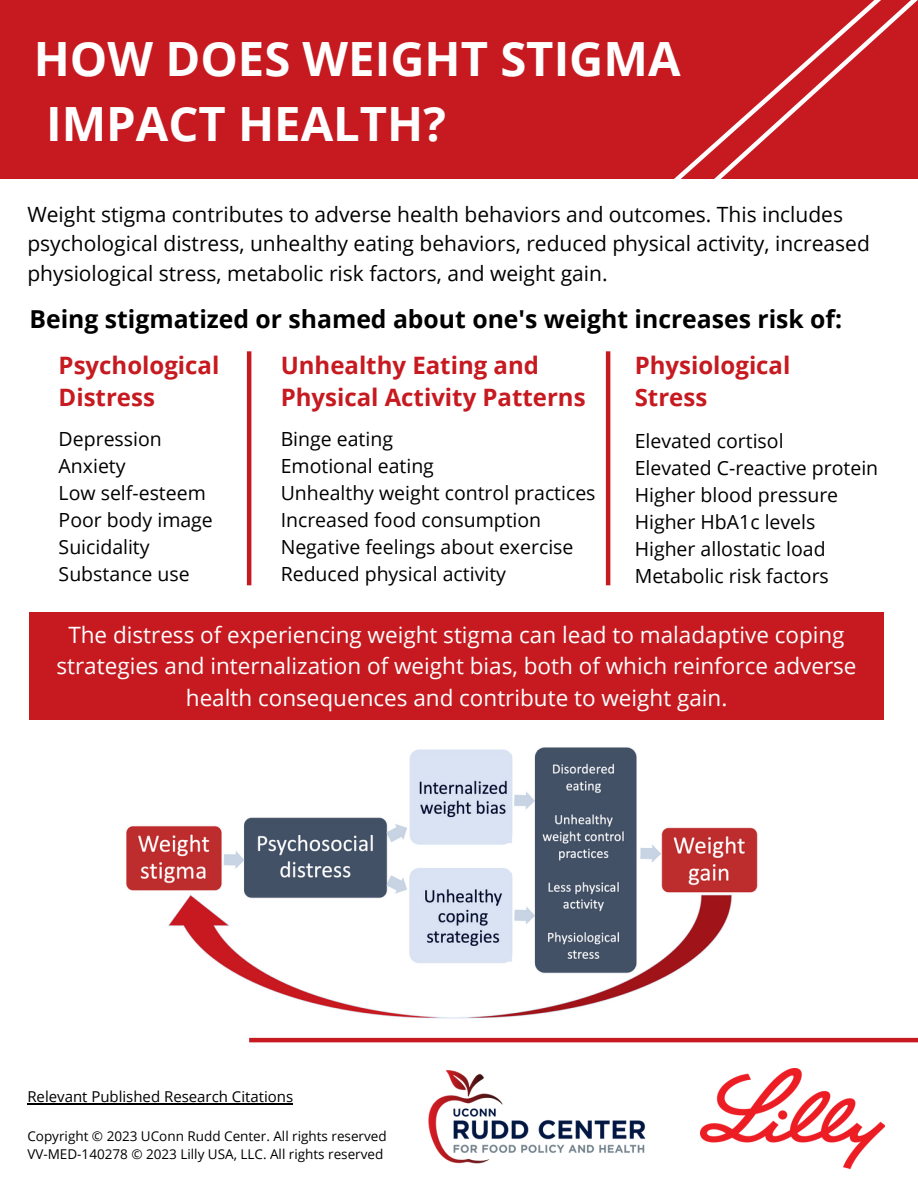
<style>
.page{position:relative;width:918px;height:1188px;background:#fff}
.page>*{position:absolute;margin:0;border:0;box-sizing:border-box;transform-origin:0 0}
.t1{font:700 47.25px/65.2px "Open Sans";color:#fff}
.t2{font:700 24.75px "Open Sans";color:#000}
.t3{font:700 24px/32.5px "Open Sans";color:#c61a20}
.t4{font:22.5px/31.5px "Open Sans";color:#fff;text-align:center}
.t5{font:21px/29.2px "Open Sans";color:#000}
.t6{font:19.5px "Open Sans";color:#000}
.t7{font:15px "Open Sans";color:#000}
.t8{font:13.5px/18px "Open Sans";color:#000}
</style>
<div class="page">
<hr style="left:249px;top:1038px;width:669px;height:4px;background:#c61a20">
<img style="left:700px;top:1069px;width:185px;height:100px">
<img style="left:428px;top:1070px;width:218px;height:94px">
<div style="left:0;top:0;width:918px;height:179px;background:#c61a20"></div>
<svg style="left:681px;top:0;width:237px;height:179px"></svg>
<div style="left:29px;top:613px;width:855px;height:107px;background:#c61a20"></div>
<img style="left:126px;top:747px;width:632px;height:272px">
<hr style="left:27px;top:1103px;width:266px;height:1px;background:#000">
<hr style="left:247px;top:351px;width:4px;height:234px;background:#c61a20">
<hr style="left:606px;top:351px;width:4px;height:234px;background:#c61a20">
<h1 class="t1" style="left:34px;top:25px;width:648px">HOW DOES WEIGHT STIGMA<br>IMPACT HEALTH?</h1>
<p class="t5" style="left:27px;top:199px;width:844px">Weight stigma contributes to adverse health behaviors and outcomes. This includes psychological distress, unhealthy eating behaviors, reduced physical activity, increased physiological stress, metabolic risk factors, and weight gain.</p>
<h2 class="t2" style="left:29px;top:301px;width:814px">Being stigmatized or shamed about one's weight increases risk of:</h2>
<h3 class="t3" style="left:59px;top:348px;width:162px">Psychological<br>Distress</h3>
<h3 class="t3" style="left:281px;top:348px;width:306px">Unhealthy Eating and<br>Physical Activity Patterns</h3>
<h3 class="t3" style="left:635px;top:348px;width:157px">Physiological<br>Stress</h3>
<p class="t6" style="left:59px;top:425px;width:105px">Depression</p>
<p class="t6" style="left:59px;top:452px;width:69px">Anxiety</p>
<p class="t6" style="left:59px;top:479px;width:149px">Low self-esteem</p>
<p class="t6" style="left:59px;top:506px;width:156px">Poor body image</p>
<p class="t6" style="left:59px;top:533px;width:93px">Suicidality</p>
<p class="t6" style="left:59px;top:560px;width:132px">Substance use</p>
<p class="t6" style="left:281px;top:425px;width:114px">Binge eating</p>
<p class="t6" style="left:281px;top:452px;width:155px">Emotional eating</p>
<p class="t6" style="left:281px;top:479px;width:316px">Unhealthy weight control practices</p>
<p class="t6" style="left:281px;top:506px;width:262px">Increased food consumption</p>
<p class="t6" style="left:281px;top:533px;width:294px">Negative feelings about exercise</p>
<p class="t6" style="left:281px;top:560px;width:227px">Reduced physical activity</p>
<p class="t6" style="left:635px;top:427px;width:150px">Elevated cortisol</p>
<p class="t6" style="left:635px;top:454px;width:245px">Elevated C-reactive protein</p>
<p class="t6" style="left:635px;top:481px;width:205px">Higher blood pressure</p>
<p class="t6" style="left:635px;top:508px;width:182px">Higher HbA1c levels</p>
<p class="t6" style="left:635px;top:535px;width:192px">Higher allostatic load</p>
<p class="t6" style="left:635px;top:562px;width:196px">Metabolic risk factors</p>
<p class="t4" style="left:56px;top:619px;width:802px">The distress of experiencing weight stigma can lead to maladaptive coping strategies and internalization of weight bias, both of which reinforce adverse health consequences and contribute to weight gain.</p>
<p class="t7" style="left:27px;top:1086px;width:267px">Relevant Published Research Citations</p>
<p class="t8" style="left:27px;top:1127px;width:361px">Copyright © 2023 UConn Rudd Center. All rights reserved<br>VV-MED-140278 © 2023 Lilly USA, LLC. All rights reserved</p>
</div>
